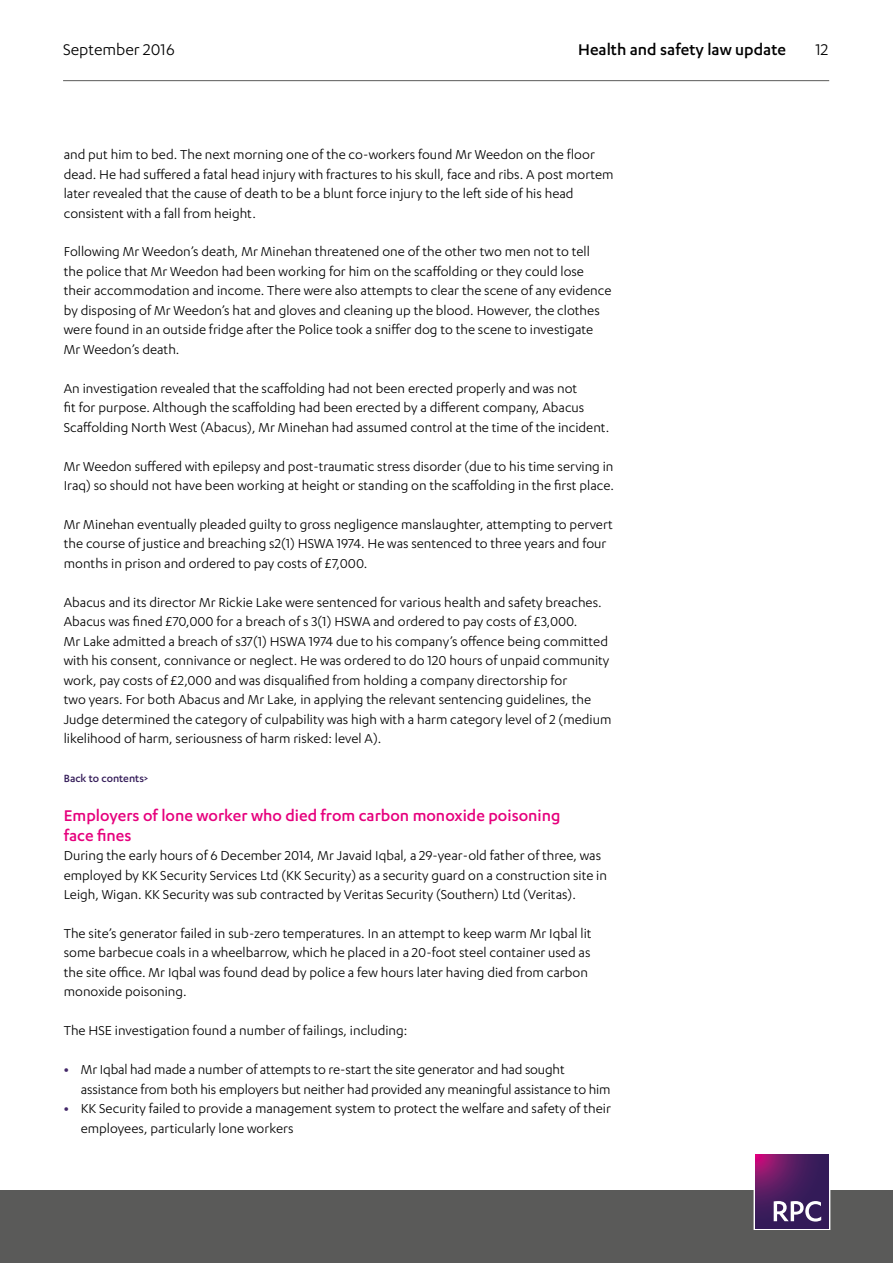
<style>
.page{position:relative;width:893px;height:1263px;background:#fff}
.page>*{position:absolute;margin:0;border:0;box-sizing:border-box;transform-origin:0 0}
.t1{font:500 18px/19.5px "Karbon";color:#e6007d}
.t2{font:500 18px "Karbon";color:#000}
.t3{font:18px "Karbon";color:#000}
.t4{font:15px/19.5px "Karbon";color:#000}
.t5{font:500 12px "Karbon";color:#331b58}
.s1{font-weight:700;color:#432768}
</style>
<div class="page">
<hr style="left:63px;top:80px;width:766px;height:1px;background:#5a5a59">
<div style="left:0;top:1191px;width:893px;height:72px;background:#5a5a59"></div>
<div style="left:754px;top:1153px;width:76px;height:77px;border:1px solid #fff"></div>
<svg style="left:755px;top:1155px;width:74px;height:73px;background:#4f1c5f"></svg>
<svg style="left:774px;top:1201px;width:47px;height:20px"></svg>
<p class="t3" style="left:63px;top:39px;width:113px">September 2016</p>
<p class="t2" style="left:578px;top:39px;width:209px">Health and safety law update</p>
<p class="t3" style="left:815px;top:39px;width:15px">12</p>
<p class="t4" style="left:64px;top:144px;width:551px">and put him to bed. The next morning one of the co-workers found Mr Weedon on the floor dead. He had suffered a fatal head injury with fractures to his skull, face and ribs. A post mortem later revealed that the cause of death to be a blunt force injury to the left side of his head consistent with a fall from height.</p>
<p class="t4" style="left:64px;top:242px;width:549px">Following Mr Weedon’s death, Mr Minehan threatened one of the other two men not to tell the police that Mr Weedon had been working for him on the scaffolding or they could lose their accommodation and income. There were also attempts to clear the scene of any evidence by disposing of Mr Weedon’s hat and gloves and cleaning up the blood. However, the clothes were found in an outside fridge after the Police took a sniffer dog to the scene to investigate Mr Weedon’s death.</p>
<p class="t4" style="left:64px;top:378px;width:547px">An investigation revealed that the scaffolding had not been erected properly and was not<br>fit for purpose. Although the scaffolding had been erected by a different company, Abacus<br>Scaffolding North West (Abacus), Mr Minehan had assumed control at the time of the incident.</p>
<p class="t4" style="left:64px;top:456px;width:552px">Mr Weedon suffered with epilepsy and post-traumatic stress disorder (due to his time serving in<br>Iraq) so should not have been working at height or standing on the scaffolding in the first place.</p>
<p class="t4" style="left:64px;top:514px;width:551px">Mr Minehan eventually pleaded guilty to gross negligence manslaughter, attempting to pervert the course of justice and breaching s2(1) HSWA 1974. He was sentenced to three years and four months in prison and ordered to pay costs of £7,000.</p>
<p class="t4" style="left:64px;top:592px;width:549px">Abacus and its director Mr Rickie Lake were sentenced for various health and safety breaches.<br>Abacus was fined £70,000 for a breach of s 3(1) HSWA and ordered to pay costs of £3,000.<br>Mr Lake admitted a breach of s37(1) HSWA 1974 due to his company’s offence being committed with his consent, connivance or neglect. He was ordered to do 120 hours of unpaid community work, pay costs of £2,000 and was disqualified from holding a company directorship for<br>two years. For both Abacus and Mr Lake, in applying the relevant sentencing guidelines, the Judge determined the category of culpability was high with a harm category level of 2 (medium likelihood of harm, seriousness of harm risked: level A).</p>
<p class="t5" style="left:64px;top:772px;width:86px">Back to contents&gt;</p>
<p class="t1" style="left:64px;top:805px;width:498px">Employers of lone worker who died from carbon monoxide poisoning face fines</p>
<p class="t4" style="left:64px;top:845px;width:545px">During the early hours of 6 December 2014, Mr Javaid Iqbal, a 29-year-old father of three, was employed by KK Security Services Ltd (KK Security) as a security guard on a construction site in<br>Leigh, Wigan. KK Security was sub contracted by Veritas Security (Southern) Ltd (Veritas).</p>
<p class="t4" style="left:64px;top:923px;width:529px">The site’s generator failed in sub-zero temperatures. In an attempt to keep warm Mr Iqbal lit some barbecue coals in a wheelbarrow, which he placed in a 20-foot steel container used as the site office. Mr Iqbal was found dead by police a few hours later having died from carbon monoxide poisoning.</p>
<p class="t4" style="left:64px;top:1020px;width:345px">The HSE investigation found a number of failings, including:</p>
<p class="t4" style="left:81px;top:1059px;width:531px;text-indent:-17px"><span class="s1">•</span> Mr Iqbal had made a number of attempts to re-start the site generator and had sought assistance from both his employers but neither had provided any meaningful assistance to him</p>
<p class="t4" style="left:81px;top:1098px;width:532px;text-indent:-17px"><span class="s1">•</span> KK Security failed to provide a management system to protect the welfare and safety of their employees, particularly lone workers</p>
</div>
